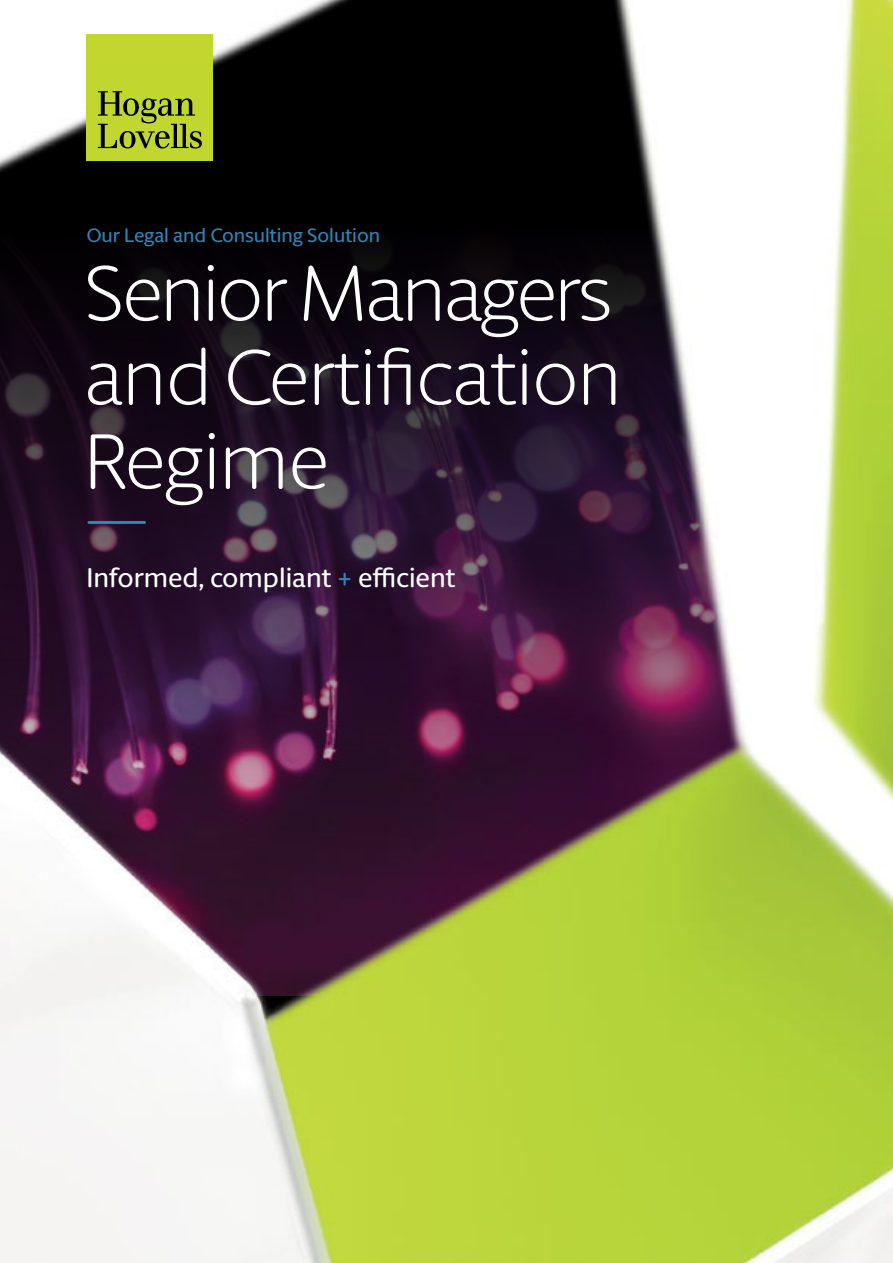
<style>
.page{position:relative;width:893px;height:1263px;background:#fff}
.page>*{position:absolute;margin:0;border:0;box-sizing:border-box;transform-origin:0 0}
.t1{font:300 78px/84px "Berlingske Sans Round";letter-spacing:-.02em;color:#fff;text-align:justify}
.t2{font:500 27px "Berlingske Sans Round";color:#fff}
.t3{font:500 19.5px "Berlingske Sans Round";letter-spacing:-.005em;color:#3085b7}
.s1{color:#3085b7}
</style>
<div class="page">
<img style="left:0;top:0;width:893px;height:1263px">
<div style="left:86px;top:34px;width:127px;height:126px;background:#c1d72f"></div>
<svg style="left:98px;top:91px;width:104px;height:58px"></svg>
<hr style="left:89px;top:521px;width:56px;height:3px;background:#3085b7">
<p class="t3" style="left:86px;top:221px;width:295px">Our Legal and Consulting Solution</p>
<p class="t1" style="left:84px;top:248px;width:539px">Senior Managers and Certification Regime</p>
<p class="t2" style="left:86px;top:559px;width:371px">Informed, compliant <span class="s1">+</span> efficient</p>
</div>
